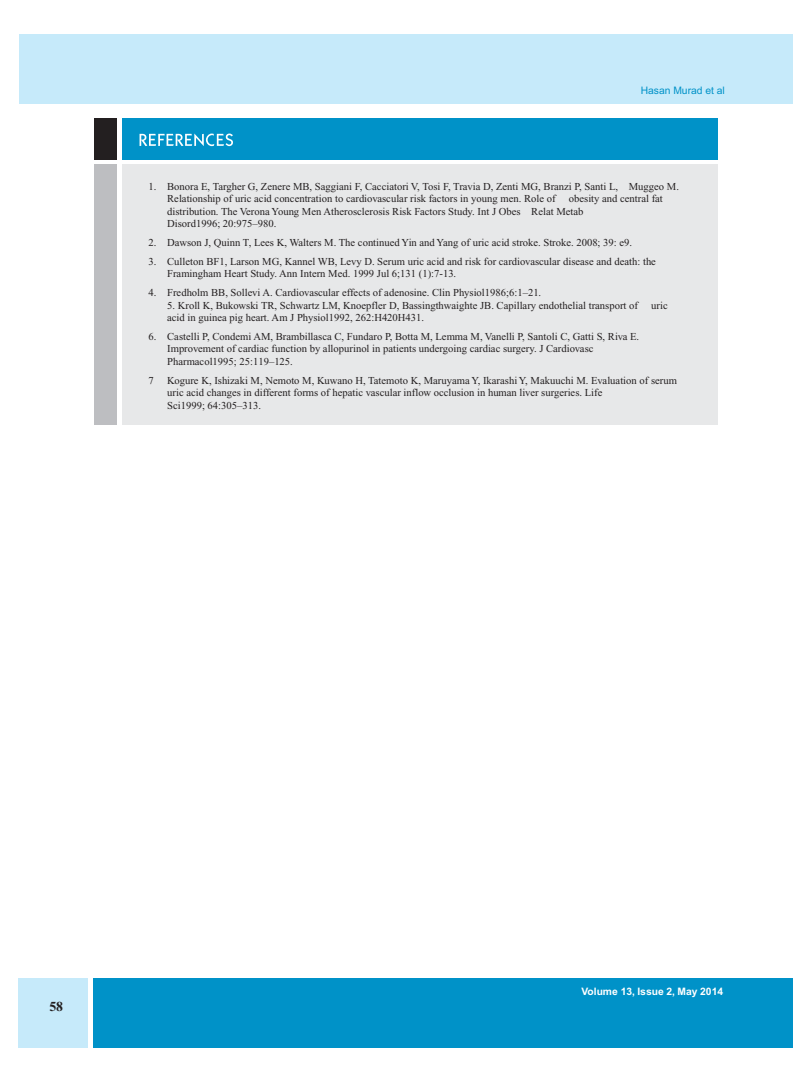
<style>
.page{position:relative;width:810px;height:1080px;background:#fff}
.page>*{position:absolute;margin:0;border:0;box-sizing:border-box;transform-origin:0 0}
.t1{font:700 13.75px "Times New Roman";color:#231f20}
.t2{font:10.62px/12.5px "Times New Roman";color:#231f20}
.t3{font:700 10.25px "Helvetica";color:#fff}
.t4{font:10.25px "Helvetica";color:#0092c8}
</style>
<div class="page">
<div style="left:94px;top:978px;width:699px;height:69px;background:#0092c8"></div>
<div style="left:19px;top:978px;width:69px;height:69px;background:#c6eafa"></div>
<div style="left:19px;top:34px;width:774px;height:69px;background:#c6eafa"></div>
<div style="left:94px;top:118px;width:23px;height:42px;background:#231f20"></div>
<div style="left:122px;top:165px;width:595px;height:260px;background:#e7e8e9"></div>
<div style="left:94px;top:165px;width:23px;height:260px;background:#bdbec1"></div>
<div style="left:122px;top:118px;width:595px;height:42px;background:#0092c8"></div>
<svg style="left:140px;top:134px;width:93px;height:12px"></svg>
<p class="t4" style="left:641px;top:85px;width:86px">Hasan Murad et al</p>
<p class="t2" style="left:167px;top:180px;width:513px;text-indent:-19px">1. Bonora E, Targher G, Zenere MB, Saggiani F, Cacciatori V, Tosi F, Travia D, Zenti MG, Branzi P, Santi L, Muggeo M.<br>Relationship of uric acid concentration to cardiovascular risk factors in young men. Role of</p>
<p class="t2" style="left:167px;top:193px;width:497px;text-indent:402px">obesity and central fat distribution. The Verona Young Men Atherosclerosis Risk Factors Study. Int J Obes Relat Metab<br>Disord1996; 20:975–980.</p>
<p class="t2" style="left:148px;top:236px;width:485px">2. Dawson J, Quinn T, Lees K, Walters M. The continued Yin and Yang of uric acid stroke. Stroke. 2008; 39: e9.</p>
<p class="t2" style="left:167px;top:255px;width:490px;text-indent:-19px">3. Culleton BF1, Larson MG, Kannel WB, Levy D. Serum uric acid and risk for cardiovascular disease and death: the<br>Framingham Heart Study. Ann Intern Med. 1999 Jul 6;131 (1):7-13.</p>
<p class="t2" style="left:148px;top:286px;width:394px">4. Fredholm BB, Sollevi A. Cardiovascular effects of adenosine. Clin Physiol1986;6:1–21.</p>
<p class="t2" style="left:167px;top:299px;width:502px">5. Kroll K, Bukowski TR, Schwartz LM, Knoepfler D, Bassingthwaighte JB. Capillary endothelial transport of uric acid in guinea pig heart. Am J Physiol1992, 262:H420H431.</p>
<p class="t2" style="left:167px;top:330px;width:474px;text-indent:-19px">6. Castelli P, Condemi AM, Brambillasca C, Fundaro P, Botta M, Lemma M, Vanelli P, Santoli C, Gatti S, Riva E.<br>Improvement of cardiac function by allopurinol in patients undergoing cardiac surgery. J Cardiovasc<br>Pharmacol1995; 25:119–125.</p>
<p class="t2" style="left:148px;top:374px;width:7px">7</p>
<p class="t2" style="left:167px;top:374px;width:511px">Kogure K, Ishizaki M, Nemoto M, Kuwano H, Tatemoto K, Maruyama Y, Ikarashi Y, Makuuchi M. Evaluation of serum uric acid changes in different forms of hepatic vascular inflow occlusion in human liver surgeries. Life<br>Sci1999; 64:305–313.</p>
<p class="t1" style="left:49px;top:999px;width:15px">58</p>
<p class="t3" style="left:582px;top:985px;width:143px">Volume 13, Issue 2, May 2014</p>
</div>
